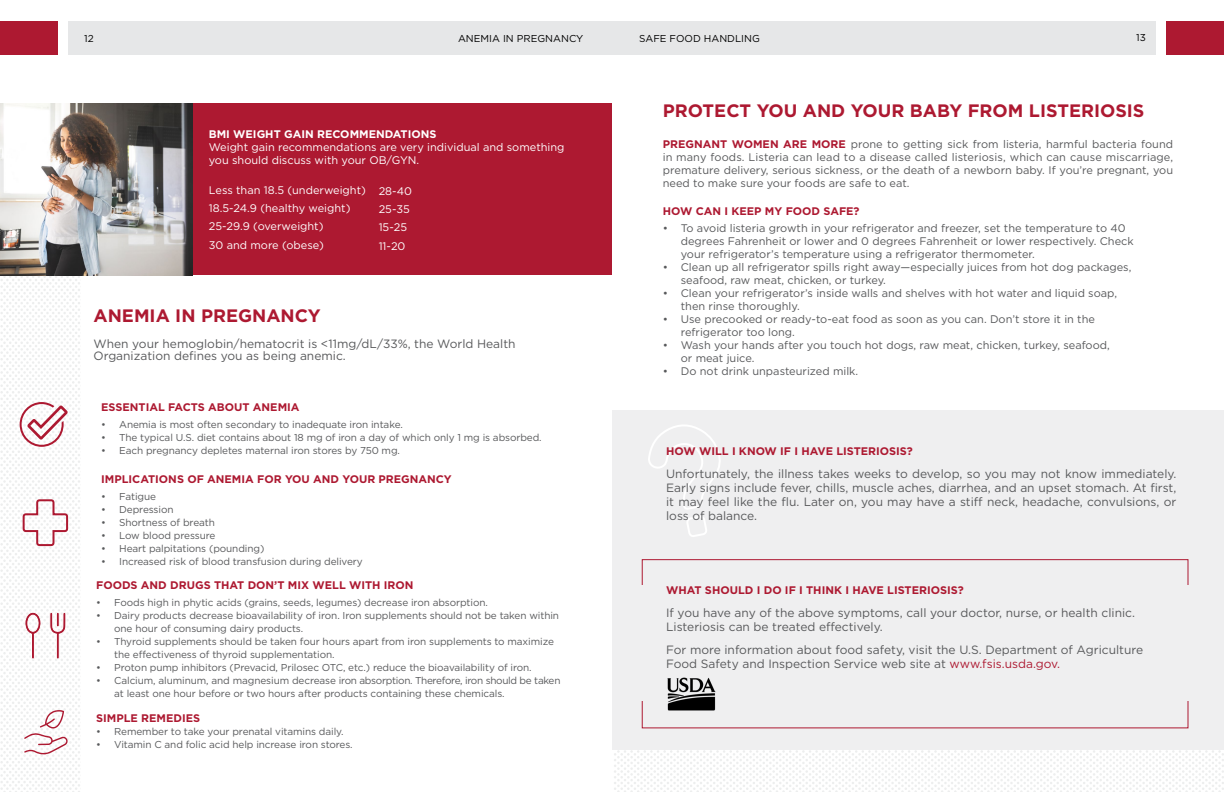
<style>
.page{position:relative;width:1224px;height:792px;background:#fff}
.page>*{position:absolute;margin:0;border:0;box-sizing:border-box;transform-origin:0 0}
.t1{font:700 18px "Gotham";color:#ad1931}
.t2{font:12px/14px "Gotham";color:#58595b}
.t3{font:11px/13px "Gotham";color:#58595b}
.t4{font:700 11px "Gotham";color:#ad1931}
.t5{font:11px/13px "Gotham";color:#fff}
.t6{font:700 11px "Gotham";color:#fff}
.t7{font:10px/13px "Gotham";letter-spacing:-.01em;color:#58595b}
.t8{font:10px "Gotham";color:#000}
.s1{font-weight:700;color:#ad1931}
.s2{color:#ad1931}
</style>
<div class="page">
<div style="left:69px;top:22px;width:543px;height:33px;background:#e6e7e8"></div>
<div style="left:612px;top:22px;width:543px;height:33px;background:#e6e7e8"></div>
<div style="left:0;top:22px;width:58px;height:33px;background:#ad1931"></div>
<div style="left:1166px;top:22px;width:58px;height:33px;background:#ad1931"></div>
<div style="left:612px;top:410px;width:612px;height:340px;background:#efeff0"></div>
<svg style="left:648px;top:425px;width:73px;height:112px"></svg>
<svg style="left:614px;top:750px;width:610px;height:42px"></svg>
<div style="left:193px;top:104px;width:419px;height:171px;background:#ad1931"></div>
<img style="left:0;top:104px;width:193px;height:171px">
<svg style="left:0;top:275px;width:82px;height:517px"></svg>
<div style="left:642px;top:559px;width:546px;height:169px;border:1px solid #ad1931"></div>
<div style="left:632px;top:585px;width:568px;height:116px;background:#efeff0"></div>
<img style="left:667px;top:677px;width:49px;height:34px">
<p class="t8" style="left:84px;top:32px;width:11px">12</p>
<p class="t8" style="left:458px;top:32px;width:127px">ANEMIA IN PREGNANCY</p>
<p class="t8" style="left:639px;top:32px;width:122px">SAFE FOOD HANDLING</p>
<p class="t8" style="left:1136px;top:31px;width:11px">13</p>
<p class="t6" style="left:209px;top:126px;width:229px">BMI WEIGHT GAIN RECOMMENDATIONS</p>
<p class="t5" style="left:209px;top:140px;width:357px">Weight gain recommendations are very individual and something you should discuss with your OB/GYN.</p>
<p class="t5" style="left:209px;top:181px;width:205px;line-height:17.9px">Less than 18.5 (underweight) 28-40<br>18.5-24.9 (healthy weight)</p>
<p class="t5" style="left:379px;top:203px;width:33px">25-35</p>
<p class="t5" style="left:209px;top:220px;width:116px">25-29.9 (overweight)</p>
<p class="t5" style="left:379px;top:221px;width:30px">15-25</p>
<p class="t5" style="left:209px;top:238px;width:117px">30 and more (obese)</p>
<p class="t5" style="left:379px;top:239px;width:28px">11-20</p>
<h1 class="t1" style="left:94px;top:304px;width:229px">ANEMIA IN PREGNANCY</h1>
<p class="t2" style="left:94px;top:338px;width:424px;line-height:12px">When your hemoglobin/hematocrit is &lt;11mg/dL/33%, the World Health<br>Organization defines you as being anemic.</p>
<h1 class="t1" style="left:663px;top:99px;width:483px">PROTECT YOU AND YOUR BABY FROM LISTERIOSIS</h1>
<p class="t3" style="left:663px;top:137px;width:512px;text-align:justify"><span class="s1">PREGNANT WOMEN ARE MORE</span> prone to getting sick from listeria, harmful bacteria found in many foods. Listeria can lead to a disease called listeriosis, which can cause miscarriage, premature delivery, serious sickness, or the death of a newborn baby. If you’re pregnant, you need to make sure your foods are safe to eat.</p>
<p class="t4" style="left:663px;top:204px;width:198px">HOW CAN I KEEP MY FOOD SAFE?</p>
<p class="t3" style="left:681px;top:222px;width:454px;text-indent:-18px">• To avoid listeria growth in your refrigerator and freezer, set the temperature to 40 degrees Fahrenheit or lower and 0 degrees Fahrenheit or lower respectively. Check your refrigerator’s temperature using a refrigerator thermometer.</p>
<p class="t3" style="left:681px;top:261px;width:452px;text-indent:-18px">• Clean up all refrigerator spills right away—especially juices from hot dog packages, seafood, raw meat, chicken, or turkey.</p>
<p class="t3" style="left:681px;top:287px;width:438px;text-indent:-18px">• Clean your refrigerator’s inside walls and shelves with hot water and liquid soap, then rinse thoroughly.</p>
<p class="t3" style="left:681px;top:313px;width:416px;text-indent:-18px">• Use precooked or ready-to-eat food as soon as you can. Don’t store it in the refrigerator too long.</p>
<p class="t3" style="left:681px;top:339px;width:431px;text-indent:-18px">• Wash your hands after you touch hot dogs, raw meat, chicken, turkey, seafood, or meat juice.</p>
<p class="t3" style="left:663px;top:365px;width:197px">• Do not drink unpasteurized milk.</p>
<p class="t4" style="left:101px;top:400px;width:200px">ESSENTIAL FACTS ABOUT ANEMIA</p>
<p class="t7" style="left:101px;top:418px;width:303px">• Anemia is most often secondary to inadequate iron intake.</p>
<p class="t7" style="left:101px;top:431px;width:442px">• The typical U.S. diet contains about 18 mg of iron a day of which only 1 mg is absorbed.</p>
<p class="t7" style="left:101px;top:444px;width:300px">• Each pregnancy depletes maternal iron stores by 750 mg.</p>
<p class="t4" style="left:666px;top:444px;width:248px">HOW WILL I KNOW IF I HAVE LISTERIOSIS?</p>
<p class="t2" style="left:666px;top:467px;width:512px;text-align:justify">Unfortunately, the illness takes weeks to develop, so you may not know immediately.<br>Early signs include fever, chills, muscle aches, diarrhea, and an upset stomach. At first, it may feel like the flu. Later on, you may have a stiff neck, headache, convulsions, or loss of balance.</p>
<p class="t4" style="left:101px;top:472px;width:352px">IMPLICATIONS OF ANEMIA FOR YOU AND YOUR PREGNANCY</p>
<p class="t7" style="left:101px;top:490px;width:56px">• Fatigue</p>
<p class="t7" style="left:101px;top:503px;width:74px">• Depression</p>
<p class="t7" style="left:101px;top:516px;width:115px">• Shortness of breath</p>
<p class="t7" style="left:101px;top:529px;width:116px">• Low blood pressure</p>
<p class="t7" style="left:101px;top:542px;width:165px">• Heart palpitations (pounding)</p>
<p class="t7" style="left:101px;top:555px;width:263px">• Increased risk of blood transfusion during delivery</p>
<p class="t4" style="left:96px;top:578px;width:319px">FOODS AND DRUGS THAT DON’T MIX WELL WITH IRON</p>
<p class="t7" style="left:96px;top:596px;width:393px">• Foods high in phytic acids (grains, seeds, legumes) decrease iron absorption.</p>
<p class="t7" style="left:114px;top:609px;width:446px;text-indent:-18px">• Dairy products decrease bioavailability of iron. Iron supplements should not be taken within one hour of consuming dairy products.</p>
<p class="t7" style="left:114px;top:635px;width:441px;text-indent:-18px">• Thyroid supplements should be taken four hours apart from iron supplements to maximize the effectiveness of thyroid supplementation.</p>
<p class="t7" style="left:96px;top:661px;width:437px">• Proton pump inhibitors (Prevacid, Prilosec OTC, etc.) reduce the bioavailability of iron.</p>
<p class="t7" style="left:114px;top:674px;width:448px;text-indent:-18px">• Calcium, aluminum, and magnesium decrease iron absorption. Therefore, iron should be taken at least one hour before or two hours after products containing these chemicals.</p>
<p class="t4" style="left:96px;top:711px;width:106px">SIMPLE REMEDIES</p>
<p class="t7" style="left:96px;top:725px;width:249px">• Remember to take your prenatal vitamins daily.</p>
<p class="t7" style="left:96px;top:738px;width:258px">• Vitamin C and folic acid help increase iron stores.</p>
<p class="t4" style="left:666px;top:583px;width:299px">WHAT SHOULD I DO IF I THINK I HAVE LISTERIOSIS?</p>
<p class="t2" style="left:666px;top:606px;width:470px">If you have any of the above symptoms, call your doctor, nurse, or health clinic.<br>Listeriosis can be treated effectively.</p>
<p class="t2" style="left:666px;top:643px;width:479px">For more information about food safety, visit the U.S. Department of Agriculture<br>Food Safety and Inspection Service web site at <span class="s2">www.fsis.usda.gov.</span></p>
</div>
